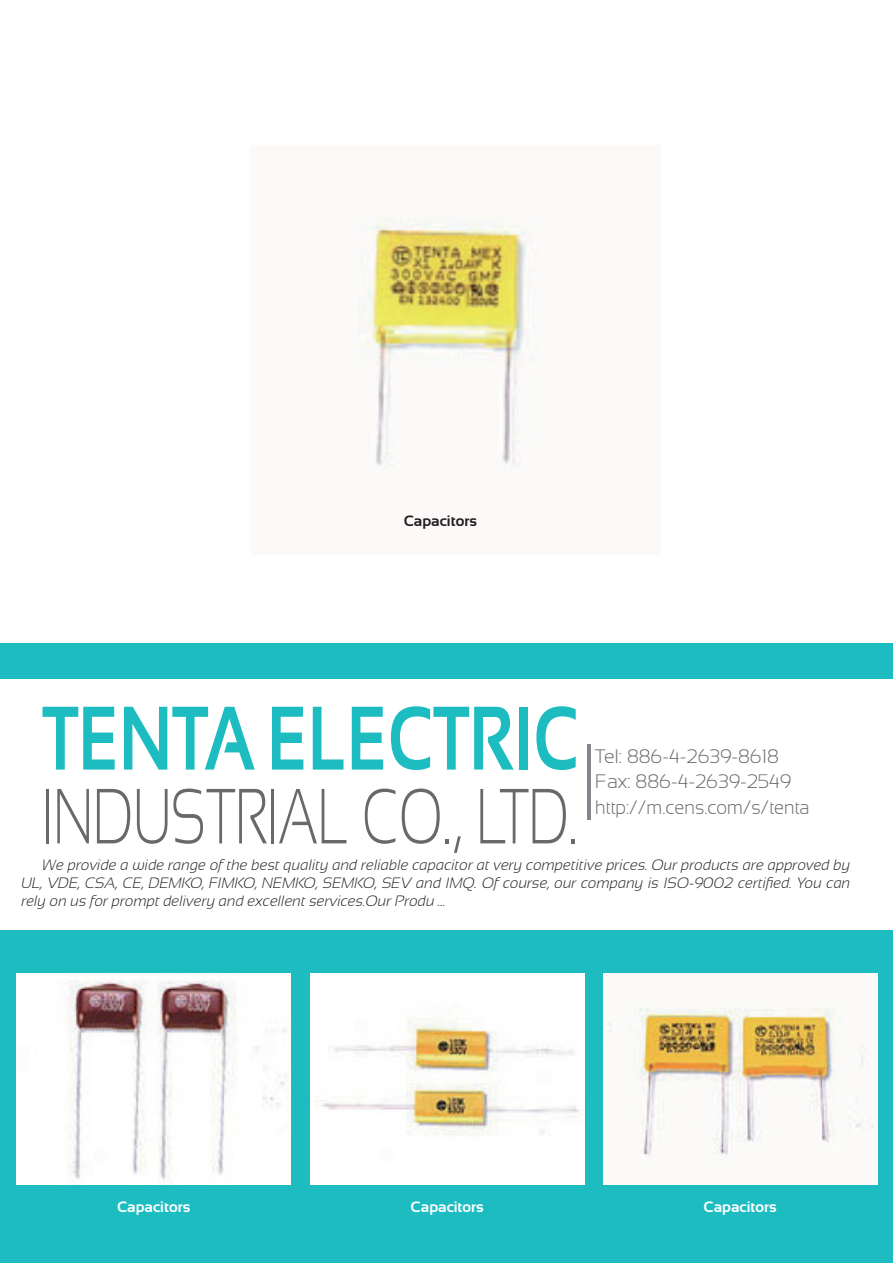
<style>
.page{position:relative;width:893px;height:1263px;background:#fff}
.page>*{position:absolute;margin:0;border:0;box-sizing:border-box;transform-origin:0 0}
.t1{font:700 90px "Sansation";color:#1cbcc1;scale:.75 1}
.t2{font:300 78px "Sansation";color:#69696c;scale:.7 1}
.t3{font:300 19.5px/25.5px "Sansation";color:#69696c}
.t4{font:italic 300 15px/18px "Sansation";color:#231f20;text-align:justify}
.t5{font:700 15px "Sansation";color:#fff}
.t6{font:700 15px "Sansation";color:#231f20}
</style>
<div class="page">
<div style="left:0;top:643px;width:893px;height:620px;background:#1cbcc1"></div>
<div style="left:0;top:679px;width:893px;height:251px;background:#fff"></div>
<img style="left:17px;top:973px;width:274px;height:212px">
<img style="left:310px;top:973px;width:274px;height:212px">
<img style="left:604px;top:973px;width:274px;height:212px">
<hr style="left:587px;top:744px;width:3px;height:76px;background:#83878b">
<img style="left:358px;top:217px;width:181px;height:253px">
<p class="t6" style="left:404px;top:513px;width:75px">Capacitors</p>
<h1 class="t1" style="left:43px;top:688px;width:717px">TENTA ELECTRIC</h1>
<h2 class="t2" style="left:43px;top:773px;width:766px">INDUSTRIAL CO., LTD.</h2>
<h3 class="t3" style="left:595px;top:743px;width:216px">Tel: 886-4-2639-8618<br>Fax: 886-4-2639-2549 http://m.cens.com/s/tenta</h3>
<p class="t4" style="left:21px;top:856px;width:831px;text-indent:21px">We provide a wide range of the best quality and reliable capacitor at very competitive prices. Our products are approved by UL, VDE, CSA, CE, DEMKO, FIMKO, NEMKO, SEMKO, SEV and IMQ. Of course, our company is ISO-9002 certified. You can rely on us for prompt delivery and excellent services.Our Produ ...</p>
<p class="t5" style="left:117px;top:1199px;width:75px">Capacitors</p>
<p class="t5" style="left:411px;top:1199px;width:75px">Capacitors</p>
<p class="t5" style="left:704px;top:1199px;width:75px">Capacitors</p>
</div>
